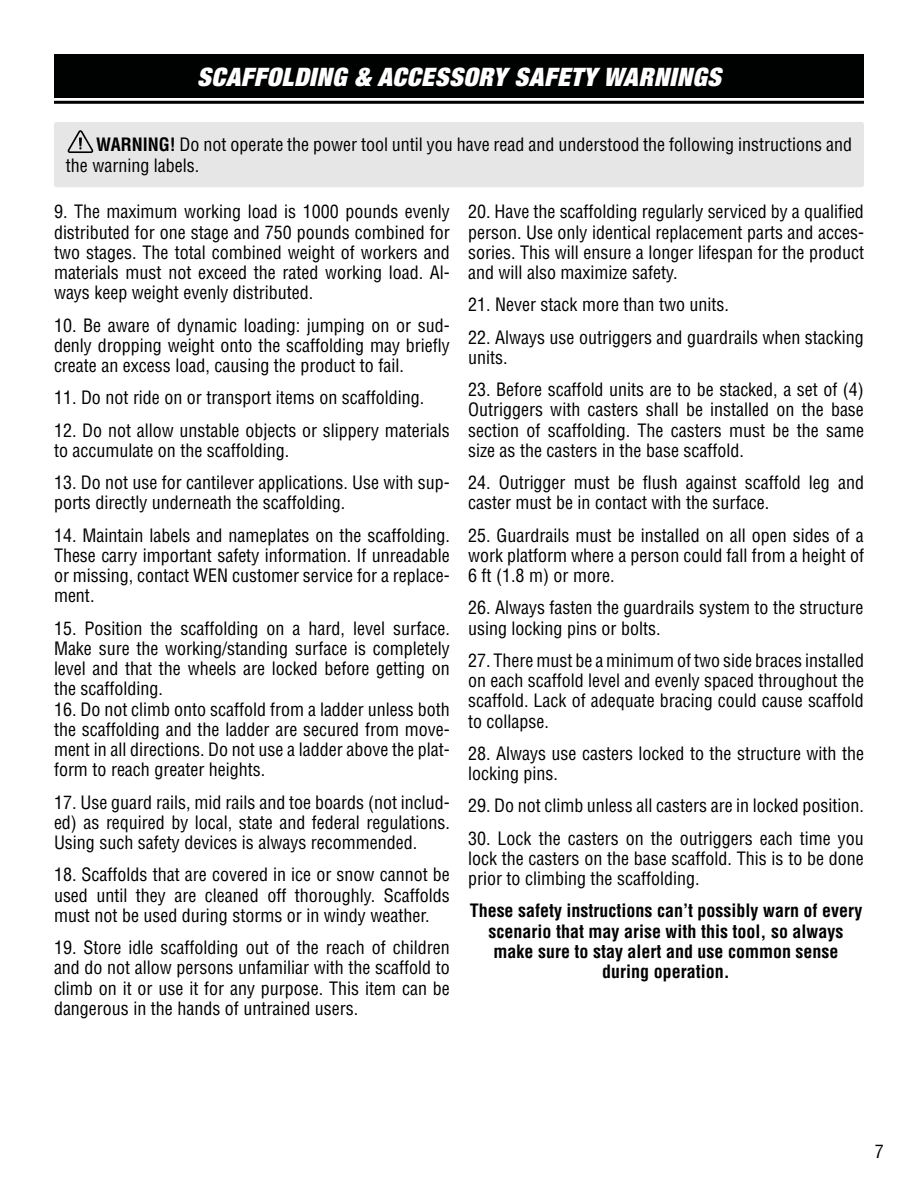
<style>
.page{position:relative;width:918px;height:1188px;background:#fff}
.page>*{position:absolute;margin:0;border:0;box-sizing:border-box;transform-origin:0 0}
.t1{font:italic 900 expanded 25.5px "Helvetica Neue";letter-spacing:.025em;color:#fff}
.t2{font:condensed 18px/20.2px "Helvetica LT Std";color:#000;text-align:justify}
.t3{font:700 condensed 18px/20.2px "Helvetica LT Std";color:#000;text-align:center}
.s1{font-weight:700}
</style>
<div class="page">
<div style="left:54px;top:54px;width:810px;height:44px;background:#000101"></div>
<hr style="left:54px;top:101px;width:810px;height:3px;background:#000">
<div style="left:54px;top:122px;width:810px;height:65px;background:#e6e6e6;border-radius:3px"></div>
<svg style="left:68px;top:130px;width:25px;height:23px"></svg>
<h1 class="t1" style="left:197px;top:61px;width:525px">SCAFFOLDING &amp; ACCESSORY SAFETY WARNINGS</h1>
<p class="t2" style="left:66px;top:133px;width:788px;line-height:21px;text-indent:30px"><span class="s1">WARNING!</span> Do not operate the power tool until you have read and understood the following instructions and the warning labels.</p>
<p class="t2" style="left:54px;top:202px;width:397px">9. The maximum working load is 1000 pounds evenly distributed for one stage and 750 pounds combined for two stages. The total combined weight of workers and materials must not exceed the rated working load. Al&shy;ways keep weight evenly distributed.</p>
<p class="t2" style="left:54px;top:315px;width:397px">10. Be aware of dynamic loading: jumping on or sud&shy;denly dropping weight onto the scaffolding may briefly create an excess load, causing the product to fail.</p>
<p class="t2" style="left:54px;top:388px;width:372px">11. Do not ride on or transport items on scaffolding.</p>
<p class="t2" style="left:54px;top:420px;width:397px">12. Do not allow unstable objects or slippery materials to accumulate on the scaffolding.</p>
<p class="t2" style="left:54px;top:472px;width:397px">13. Do not use for cantilever applications. Use with sup&shy;ports directly underneath the scaffolding.</p>
<p class="t2" style="left:54px;top:525px;width:397px">14. Maintain labels and nameplates on the scaffolding.<br>These carry important safety information. If unreadable or missing, contact WEN customer service for a replace&shy;ment.</p>
<p class="t2" style="left:54px;top:618px;width:397px">15. Position the scaffolding on a hard, level surface.<br>Make sure the working/standing surface is completely level and that the wheels are locked before getting on the scaffolding.</p>
<p class="t2" style="left:54px;top:699px;width:397px">16. Do not climb onto scaffold from a ladder unless both the scaffolding and the ladder are secured from move&shy;ment in all directions. Do not use a ladder above the plat&shy;form to reach greater heights.</p>
<p class="t2" style="left:54px;top:792px;width:397px">17. Use guard rails, mid rails and toe boards (not includ&shy;ed) as required by local, state and federal regulations.<br>Using such safety devices is always recommended.</p>
<p class="t2" style="left:54px;top:865px;width:397px">18. Scaffolds that are covered in ice or snow cannot be used until they are cleaned off thoroughly. Scaffolds must not be used during storms or in windy weather.</p>
<p class="t2" style="left:54px;top:937px;width:397px">19. Store idle scaffolding out of the reach of children and do not allow persons unfamiliar with the scaffold to climb on it or use it for any purpose. This item can be dangerous in the hands of untrained users.</p>
<p class="t2" style="left:468px;top:202px;width:397px">20. Have the scaffolding regularly serviced by a qualified person. Use only identical replacement parts and acces&shy;sories. This will ensure a longer lifespan for the product and will also maximize safety.</p>
<p class="t2" style="left:468px;top:295px;width:262px">21. Never stack more than two units.</p>
<p class="t2" style="left:468px;top:327px;width:397px">22. Always use outriggers and guardrails when stacking units.</p>
<p class="t2" style="left:468px;top:379px;width:397px">23. Before scaffold units are to be stacked, a set of (4)<br>Outriggers with casters shall be installed on the base section of scaffolding. The casters must be the same size as the casters in the base scaffold.</p>
<p class="t2" style="left:468px;top:472px;width:397px">24. Outrigger must be flush against scaffold leg and caster must be in contact with the surface.</p>
<p class="t2" style="left:468px;top:525px;width:397px">25. Guardrails must be installed on all open sides of a work platform where a person could fall from a height of 6 ft (1.8 m) or more.</p>
<p class="t2" style="left:468px;top:598px;width:397px">26. Always fasten the guardrails system to the structure using locking pins or bolts.</p>
<p class="t2" style="left:468px;top:650px;width:397px">27. There must be a minimum of two side braces installed on each scaffold level and evenly spaced throughout the scaffold. Lack of adequate bracing could cause scaffold to collapse.</p>
<p class="t2" style="left:468px;top:743px;width:397px">28. Always use casters locked to the structure with the locking pins.</p>
<p class="t2" style="left:468px;top:796px;width:397px">29. Do not climb unless all casters are in locked position.</p>
<p class="t2" style="left:468px;top:828px;width:397px">30. Lock the casters on the outriggers each time you lock the casters on the base scaffold. This is to be done prior to climbing the scaffolding.</p>
<p class="t3" style="left:470px;top:901px;width:394px">These safety instructions can’t possibly warn of every scenario that may arise with this tool, so always make sure to stay alert and use common sense during operation.</p>
<p class="t2" style="left:875px;top:1141px;width:10px">7</p>
</div>
